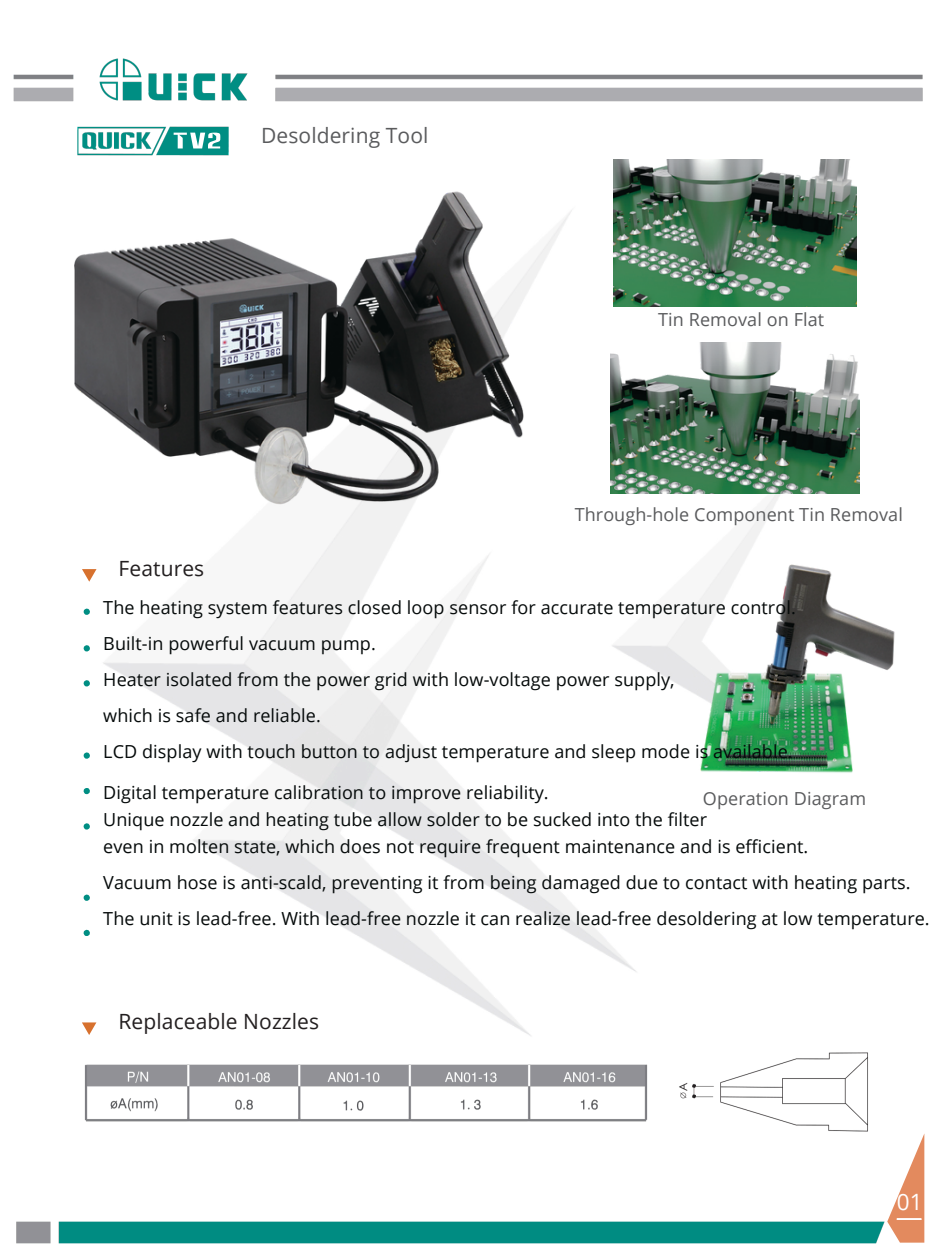
<style>
.page{position:relative;width:938px;height:1256px;background:#fff}
.page>*{position:absolute;margin:0;border:0;box-sizing:border-box;transform-origin:0 0}
.t1{font:22.5px "Open Sans";color:#fff}
.t2{font:21px "Open Sans";letter-spacing:.005em;color:#231f20}
.t3{font:21px "Open Sans";letter-spacing:.005em;color:#5a5b5d}
.t4{font:18px/36px "Open Sans";letter-spacing:.005em;color:#050a0a}
.t5{font:18px "Open Sans";letter-spacing:.005em;color:#5a5b5d}
</style>
<div class="page">
<img style="left:83px;top:186px;width:777px;height:850px">
<img style="left:13px;top:74px;width:61px;height:28px">
<img style="left:77px;top:126px;width:152px;height:30px">
<img style="left:16px;top:1221px;width:869px;height:23px">
<img style="left:610px;top:342px;width:248px;height:151px">
<img style="left:613px;top:160px;width:243px;height:146px">
<svg style="left:173px;top:133px;width:47px;height:15px"></svg>
<img style="left:74px;top:186px;width:449px;height:330px">
<img style="left:668px;top:552px;width:227px;height:241px">
<svg style="left:84px;top:823px;width:6px;height:6px"></svg>
<svg style="left:84px;top:894px;width:6px;height:7px"></svg>
<svg style="left:84px;top:929px;width:6px;height:7px"></svg>
<svg style="left:84px;top:788px;width:6px;height:6px"></svg>
<svg style="left:84px;top:752px;width:6px;height:6px"></svg>
<svg style="left:84px;top:680px;width:6px;height:6px"></svg>
<svg style="left:84px;top:645px;width:6px;height:6px"></svg>
<svg style="left:84px;top:608px;width:6px;height:7px"></svg>
<svg style="left:82px;top:1022px;width:14px;height:13px"></svg>
<svg style="left:82px;top:569px;width:14px;height:12px"></svg>
<img style="left:99px;top:58px;width:149px;height:43px">
<img style="left:84px;top:1064px;width:564px;height:58px">
<img style="left:679px;top:1052px;width:189px;height:80px">
<svg style="left:887px;top:1134px;width:37px;height:108px"></svg>
<p class="t3" style="left:261px;top:121px;width:169px">Desoldering Tool</p>
<h1 class="t2" style="left:118px;top:553px;width:87px">Features</h1>
<p class="t5" style="left:658px;top:307px;width:167px">Tin Removal on Flat</p>
<p class="t5" style="left:574px;top:502px;width:329px">Through-hole Component Tin Removal</p>
<p class="t4" style="left:103px;top:589px;width:693px">The heating system features closed loop sensor for accurate temperature control.<br>Built-in powerful vacuum pump.<br>Heater isolated from the power grid with low-voltage power supply,<br>which is safe and reliable.<br>LCD display with touch button to adjust temperature and sleep mode is available.</p>
<p class="t4" style="left:103px;top:773px;width:447px">Digital temperature calibration to improve reliability.</p>
<p class="t4" style="left:103px;top:800px;width:605px">Unique nozzle and heating tube allow solder to be sucked into the filter</p>
<p class="t4" style="left:103px;top:827px;width:706px">even in molten state, which does not require frequent maintenance and is efficient.</p>
<h1 class="t4" style="left:103px;top:863px;width:808px">Vacuum hose is anti-scald, preventing it from being damaged due to contact with heating parts.</h1>
<p class="t4" style="left:103px;top:899px;width:827px">The unit is lead-free. With lead-free nozzle it can realize lead-free desoldering at low temperature.</p>
<p class="t5" style="left:702px;top:785px;width:165px">Operation Diagram</p>
<p class="t2" style="left:118px;top:1006px;width:202px">Replaceable Nozzles</p>
<p class="t1" style="left:896px;top:1186px;width:27px">01</p>
</div>
